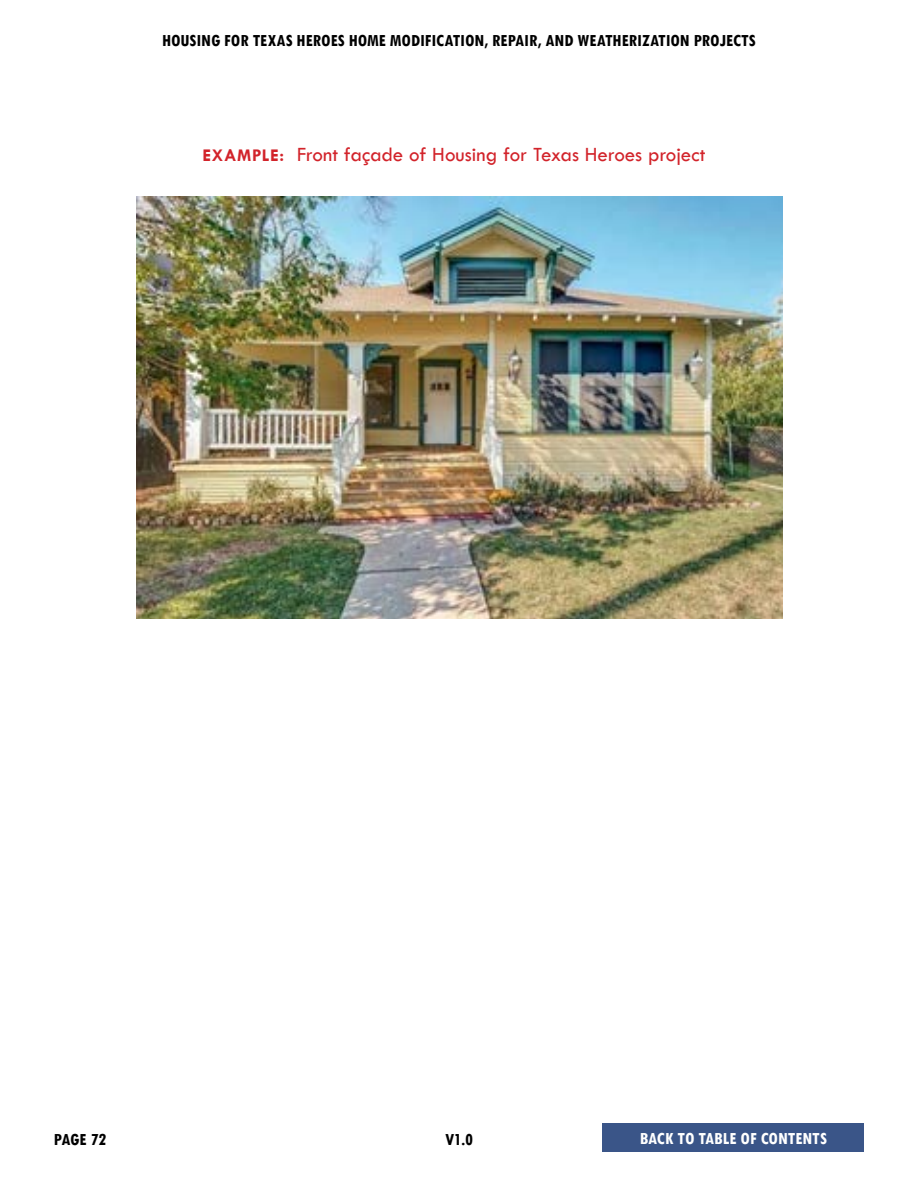
<style>
.page{position:relative;width:918px;height:1188px;background:#fff}
.page>*{position:absolute;margin:0;border:0;box-sizing:border-box;transform-origin:0 0}
.t1{font:21px "Tw Cen";letter-spacing:-.005em;color:#d2232a}
.t2{font:700 condensed 18px "Tw Cen";color:#000}
.t3{font:700 condensed 18px "Tw Cen";color:#fff}
.s1{font-weight:700;font-size:18px}
</style>
<div class="page">
<div style="left:603px;top:1124px;width:261px;height:28px;background:#3a5588"></div>
<img style="left:136px;top:196px;width:647px;height:422px">
<p class="t2" style="left:162px;top:30px;width:595px">HOUSING FOR TEXAS HEROES HOME MODI FICATION, REPAIR, AND WEATHERIZATION PROJECTS</p>
<p class="t1" style="left:203px;top:142px;width:504px"><span class="s1">EXAMPLE:</span> Front façade of Housing for Texas Heroes project</p>
<p class="t2" style="left:54px;top:1128px;width:54px">PAGE 72</p>
<p class="t2" style="left:445px;top:1128px;width:29px">V1.0</p>
<p class="t3" style="left:640px;top:1127px;width:189px">BACK TO TABLE OF CONTENTS</p>
</div>
